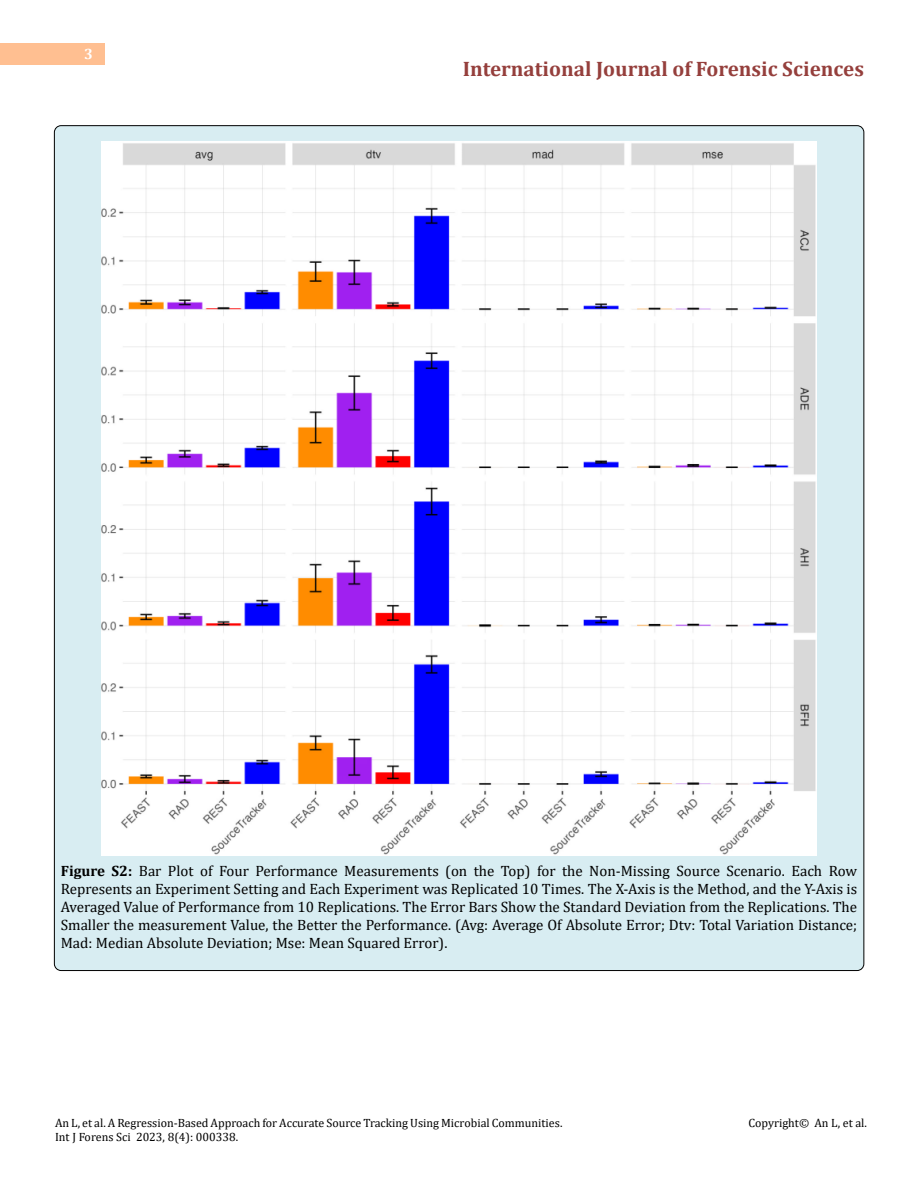
<style>
.page{position:relative;width:918px;height:1188px;background:#fff}
.page>*{position:absolute;margin:0;border:0;box-sizing:border-box;transform-origin:0 0}
.t1{font:700 21px "Cambria";color:#953f3c}
.t2{font:15px/18px "Cambria";color:#000;text-align:justify}
.t3{font:700 15px "Cambria";color:#fff}
.t4{font:12px/14.4px "Cambria";color:#000}
.s1{font-weight:700}
</style>
<div class="page">
<div style="left:0;top:43px;width:105px;height:21px;background:#ffbf91"></div>
<div style="left:54px;top:126px;width:810px;height:845px;background:#d8edf2;border-radius:7px"></div>
<img style="left:102px;top:142px;width:714px;height:714px">
<p class="t3" style="left:84px;top:44px;width:10px">3</p>
<h1 class="t1" style="left:463px;top:54px;width:403px">International Journal of Forensic Sciences</h1>
<p class="t2" style="left:61px;top:861px;width:798px"><span class="s1">Figure S2:</span> Bar Plot of Four Performance Measurements (on the Top) for the Non-Missing Source Scenario. Each Row Represents an Experiment Setting and Each Experiment was Replicated 1 0 Times. The X-Axis is the Method, and the Y-Axis is Averaged Value of Performance from 1 0 Replications. The Error Bars Show the Standard Deviation from the Replications. The Smaller the measurement Value, the Better the Performance. (Avg: Average Of Absolute Error; Dtv: Total Variation Distance; Mad: Median Absolute Deviation; Mse: Mean Squared Error).</p>
<p class="t4" style="left:55px;top:1115px;width:509px">An L, et al. A Regression-Based Approach for Accurate Source Tracking Using Microbial Communities.<br>Int J Forens Sci 2023, 8(4): 000338.</p>
<p class="t4" style="left:749px;top:1115px;width:120px">Copyright© An L, et al.</p>
</div>
